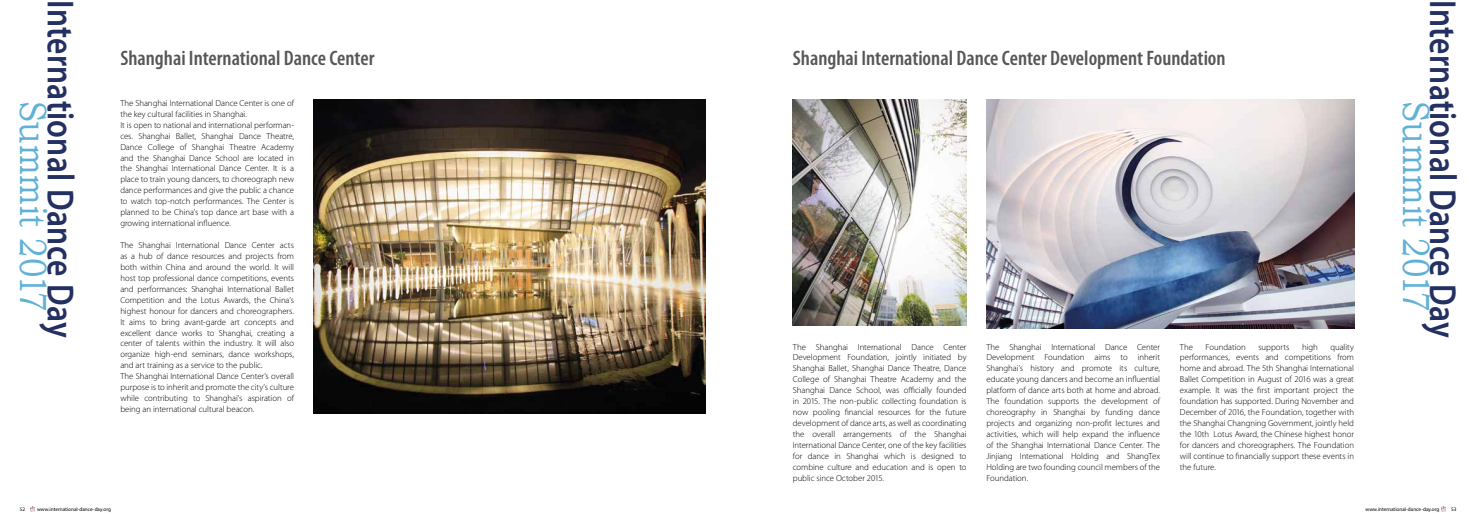
<style>
.page{position:relative;width:1474px;height:521px;background:#fff}
.page>*{position:absolute;margin:0;border:0;box-sizing:border-box;transform-origin:0 0}
.t1{font:600 37.8px "Myriad Pro";letter-spacing:.01em;color:#233061;scale:.83 1}
.t2{font:37.8px "Bookman Old Style";letter-spacing:.02em;color:#60b1d7;scale:.83 1}
.t3{font:600 condensed 21px "Myriad Pro";color:#575756}
.t4{font:300 8.75px/10.9px "Myriad Pro";letter-spacing:-.005em;color:#000;text-align:justify}
.t5{font:5.25px "Myriad Pro";color:#000}
</style>
<div class="page">
<svg style="left:31px;top:507px;width:4px;height:4px"></svg>
<svg style="left:1441px;top:507px;width:4px;height:4px"></svg>
<img style="left:986px;top:99px;width:368px;height:230px">
<img style="left:792px;top:99px;width:174px;height:226px">
<img style="left:314px;top:99px;width:391px;height:314px">
<h1 class="t1" style="left:84px;top:0;width:408px;rotate:90deg">International Dance Day</h1>
<h1 class="t2" style="left:58px;top:101px;width:255px;rotate:90deg">Summit 2017</h1>
<h2 class="t3" style="left:120px;top:45px;width:255px">Shanghai International Dance Center</h2>
<p class="t4" style="left:120px;top:97px;width:175px;text-align:left">The Shanghai International Dance Center is one of the key cultural facilities in Shanghai.<br>It is open to national and international performan&shy;ces. Shanghai Ballet, Shanghai Dance Theatre, Dance College of Shanghai Theatre Academy and the Shanghai Dance School are located in the Shanghai International Dance Center. It is a place to train young dancers, to choreograph new dance performances and give the public a chance to watch top-notch performances. The Center is planned to be China’s top dance art base with a growing international influence.</p>
<p class="t4" style="left:120px;top:239px;width:175px;text-align:left">The Shanghai International Dance Center acts as a hub of dance resources and projects from both within China and around the world. It will host top professional dance competitions, events and performances: Shanghai International Ballet Competition and the Lotus Awards, the China’s highest honour for dancers and choreographers.<br>It aims to bring avant-garde art concepts and excellent dance works to Shanghai, creating a center of talents within the industry. It will also organize high-end seminars, dance workshops, and art training as a service to the public.<br>The Shanghai International Dance Center’s overall purpose is to inherit and promote the city’s culture while contributing to Shanghai’s aspiration of being an international cultural beacon.</p>
<h2 class="t3" style="left:792px;top:45px;width:434px">Shanghai International Dance Center Development Foundation</h2>
<p class="t4" style="left:792px;top:341px;width:175px">The Shanghai International Dance Center Development Foundation, jointly initiated by Shanghai Ballet, Shanghai Dance Theatre, Dance College of Shanghai Theatre Academy and the Shanghai Dance School, was officially founded in 2015. The non-public collecting foundation is now pooling financial resources for the future development of dance arts, as well as coordinating the overall arrangements of the Shanghai International Dance Center, one of the key facilities for dance in Shanghai which is designed to combine culture and education and is open to public since October 2015.</p>
<p class="t4" style="left:986px;top:341px;width:175px">The Shanghai International Dance Center Development Foundation aims to inherit Shanghai’s history and promote its culture, educate young dancers and become an influential platform of dance arts both at home and abroad.<br>The foundation supports the development of choreography in Shanghai by funding dance projects and organizing non-profit lectures and activities, which will help expand the influence of the Shanghai International Dance Center. The Jinjiang International Holding and ShangTex Holding are two founding council members of the Foundation.</p>
<p class="t4" style="left:1179px;top:341px;width:15px">The</p>
<p class="t4" style="left:1205px;top:341px;width:42px">Foundation</p>
<p class="t4" style="left:1258px;top:341px;width:33px">supports</p>
<p class="t4" style="left:1301px;top:341px;width:17px">high</p>
<p class="t4" style="left:1179px;top:341px;width:176px;text-indent:150px">quality performances, events and competitions from home and abroad. The 5th Shanghai International Ballet Competition in August of 2016 was a great example. It was the first important project the foundation has supported. During November and December of 2016, the Foundation, together with the Shanghai Changning Government, jointly held the 10th Lotus Award, the Chinese highest honor for dancers and choreographers. The Foundation will continue to financially support these events in the future.</p>
<h1 class="t1" style="left:1466px;top:0;width:408px;rotate:90deg">International Dance Day</h1>
<h1 class="t2" style="left:1440px;top:101px;width:255px;rotate:90deg">Summit 2017</h1>
<p class="t5" style="left:20px;top:506px;width:7px">52</p>
<p class="t5" style="left:37px;top:506px;width:75px">www.international-dance-day.org</p>
<p class="t5" style="left:1365px;top:506px;width:75px">www.international-dance-day.org</p>
<p class="t5" style="left:1450px;top:506px;width:7px">53</p>
</div>
